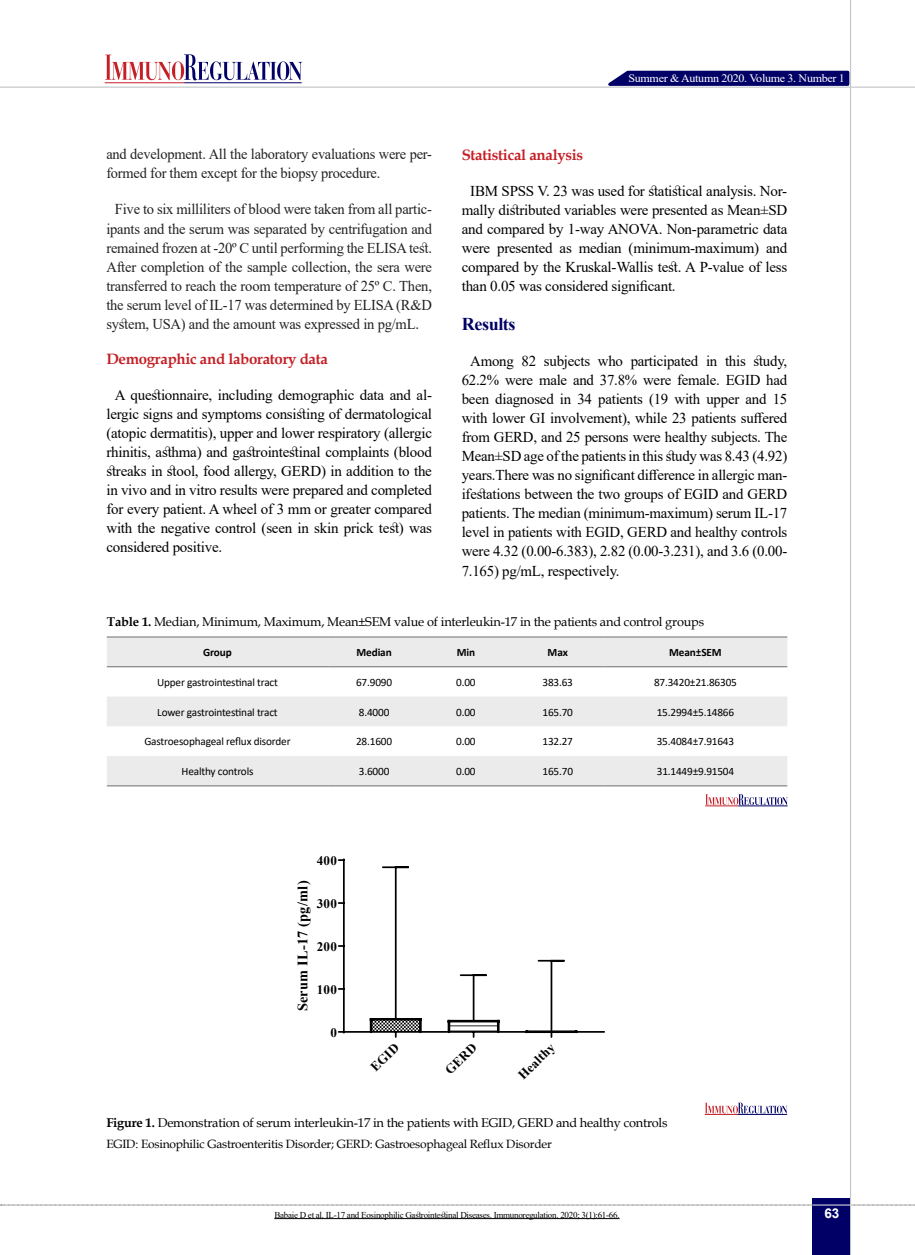
<style>
.page{position:relative;width:915px;height:1255px;background:#fff}
.page>*{position:absolute;margin:0;border:0;box-sizing:border-box;transform-origin:0 0}
.t1{font:700 18px "Times New Roman";letter-spacing:-.02em;color:#010066}
.t2{font:15px/19px "Times New Roman";letter-spacing:-.015em;color:#000;text-align:justify}
.t3{font:15px/19px "Times New Roman";letter-spacing:-.015em;color:#222;text-align:justify}
.t4{font:15px/19px "Times New Roman";letter-spacing:-.015em;color:#222;scale:.96 1}
.t5{font:700 15px "Book Antiqua";letter-spacing:-.02em;color:#c42026}
.t6{font:700 14.4px "Times New Roman";letter-spacing:.015em;color:#000}
.t7{font:700 13.5px "Arial";color:#fff}
.t8{font:700 13.05px "Times New Roman";letter-spacing:.02em;color:#000}
.t9{font:12.75px "Book Antiqua";letter-spacing:-.015em;color:#000}
.t10{font:12px "Book Antiqua";letter-spacing:-.015em;color:#000}
.t11{font:11.4px "Times New Roman";letter-spacing:-.025em;color:#fff;scale:1.05 1}
.t12{font:11.25px "Calibri";letter-spacing:-.015em;color:#000}
.t13{font:700 11.25px "Calibri";letter-spacing:-.01em;color:#000}
.t14{font:9px "Times New Roman";letter-spacing:-.03em;color:#000}
.s1{font-weight:700}
</style>
<div class="page">
<svg style="left:1px;top:1204px;width:914px;height:1px"></svg>
<div style="left:812px;top:1198px;width:38px;height:56px;background:#010066"></div>
<hr style="left:849px;top:0;width:1px;height:1254px;background:#c2c4c6">
<hr style="left:0;top:87px;width:914px;height:1px;background:#c2c4c6">
<hr style="left:812px;top:1204px;width:38px;height:1px;background:#ebebec">
<svg style="left:599px;top:69px;width:251px;height:18px;background:#363685"></svg>
<hr style="left:105px;top:82px;width:79px;height:1px;background:#c42026">
<hr style="left:184px;top:82px;width:117px;height:1px;background:#010066">
<svg style="left:105px;top:54px;width:197px;height:26px"></svg>
<hr style="left:343px;top:1030px;width:261px;height:2px;background:#000">
<hr style="left:343px;top:859px;width:1px;height:173px;background:#000">
<svg style="left:367px;top:866px;width:57px;height:170px"></svg>
<svg style="left:445px;top:974px;width:57px;height:62px"></svg>
<svg style="left:522px;top:959px;width:57px;height:77px"></svg>
<hr style="left:704px;top:1114px;width:33px;height:1px;background:#c42026">
<hr style="left:737px;top:1114px;width:49px;height:1px;background:#010066">
<svg style="left:705px;top:1102px;width:82px;height:11px"></svg>
<svg style="left:107px;top:637px;width:680px;height:148px;fill:#ebebec"></svg>
<hr style="left:107px;top:636px;width:221px;height:1px;background:#6d6e71">
<hr style="left:328px;top:636px;width:92px;height:1px;background:#6d6e71">
<hr style="left:420px;top:636px;width:91px;height:1px;background:#6d6e71">
<hr style="left:511px;top:636px;width:92px;height:1px;background:#6d6e71">
<hr style="left:603px;top:636px;width:184px;height:1px;background:#6d6e71">
<hr style="left:107px;top:666px;width:221px;height:1px;background:#6d6e71">
<hr style="left:328px;top:666px;width:92px;height:1px;background:#6d6e71">
<hr style="left:420px;top:666px;width:91px;height:1px;background:#6d6e71">
<hr style="left:511px;top:666px;width:92px;height:1px;background:#6d6e71">
<hr style="left:603px;top:666px;width:184px;height:1px;background:#6d6e71">
<hr style="left:107px;top:785px;width:221px;height:1px;background:#6d6e71">
<hr style="left:328px;top:785px;width:92px;height:1px;background:#6d6e71">
<hr style="left:420px;top:785px;width:91px;height:1px;background:#6d6e71">
<hr style="left:511px;top:785px;width:92px;height:1px;background:#6d6e71">
<hr style="left:603px;top:785px;width:184px;height:1px;background:#6d6e71">
<hr style="left:705px;top:805px;width:33px;height:1px;background:#c42026">
<hr style="left:738px;top:805px;width:49px;height:1px;background:#010066">
<svg style="left:705px;top:794px;width:82px;height:11px"></svg>
<hr style="left:274px;top:1218px;width:345px;height:1px;background:#000">
<p class="t4" style="left:106px;top:144px;width:340px">and development. All the laboratory evaluations were per&shy;formed for them except for the biopsy procedure.</p>
<p class="t3" style="left:106px;top:199px;width:327px;text-indent:9px">Five to six milliliters of blood were taken from all partic&shy;ipants and the serum was separated by centrifugation and remained frozen at -20º C until performing the ELISA test.<br>After completion of the sample collection, the sera were transferred to reach the room temperature of 25º C. Then, the serum level of IL-17 was determined by ELISA (R&amp;D system, USA) and the amount was expressed in pg/mL.</p>
<p class="t5" style="left:106px;top:348px;width:223px">Demographic and laboratory data</p>
<p class="t2" style="left:106px;top:385px;width:327px;text-indent:9px">A questionnaire, including demographic data and al&shy;lergic signs and symptoms consisting of dermatological (atopic dermatitis), upper and lower respiratory (allergic rhinitis, asthma) and gastrointestinal complaints (blood streaks in stool, food allergy, GERD) in addition to the in vivo and in vitro results were prepared and completed for every patient. A wheel of 3 mm or greater compared with the negative control (seen in skin prick test) was considered positive.</p>
<p class="t11" style="left:628px;top:70px;width:207px">Summer &amp; Autumn 2020. Volume 3. Number 1</p>
<p class="t5" style="left:461px;top:144px;width:123px">Statistical analysis</p>
<p class="t2" style="left:461px;top:181px;width:327px;text-indent:9px">IBM SPSS V. 23 was used for statistical analysis. Nor&shy;mally distributed variables were presented as Mean±SD and compared by 1-way ANOVA. Non-parametric data were presented as median (minimum-maximum) and compared by the Kruskal-Wallis test. A P-value of less than 0.05 was considered significant.</p>
<p class="t1" style="left:461px;top:311px;width:55px">Results</p>
<p class="t2" style="left:461px;top:351px;width:327px;text-indent:9px">Among 82 subjects who participated in this study, 62.2% were male and 37.8% were female. EGID had been diagnosed in 34 patients (19 with upper and 15 with lower GI involvement), while 23 patients suffered from GERD, and 25 persons were healthy subjects. The Mean±SD age of the patients in this study was 8.43 (4.92) years.There was no significant difference in allergic man&shy;ifestations between the two groups of EGID and GERD patients. The median (minimum-maximum) serum IL-17 level in patients with EGID, GERD and healthy controls were 4.32 (0.00-6.383), 2.82 (0.00-3.231), and 3.6 (0.00- 7.165) pg/mL, respectively.</p>
<p class="t9" style="left:107px;top:613px;width:598px"><span class="s1">Table 1.</span> Median, Minimum, Maximum, Mean±SEM value of interleukin-17 in the patients and control groups</p>
<p class="t13" style="left:203px;top:644px;width:30px">Group</p>
<p class="t13" style="left:356px;top:644px;width:37px">Median</p>
<p class="t13" style="left:456px;top:644px;width:20px">Min</p>
<p class="t13" style="left:547px;top:644px;width:22px">Max</p>
<p class="t13" style="left:669px;top:644px;width:54px">Mean±SEM</p>
<p class="t12" style="left:157px;top:674px;width:122px">Upper gastrointestinal tract</p>
<p class="t12" style="left:356px;top:674px;width:38px">67.9090</p>
<p class="t12" style="left:456px;top:674px;width:21px">0.00</p>
<p class="t12" style="left:542px;top:674px;width:32px">383.63</p>
<p class="t12" style="left:653px;top:674px;width:84px">87.3420±21.86305</p>
<p class="t12" style="left:157px;top:704px;width:122px">Lower gastrointestinal tract</p>
<p class="t12" style="left:359px;top:704px;width:32px">8.4000</p>
<p class="t12" style="left:456px;top:704px;width:21px">0.00</p>
<p class="t12" style="left:542px;top:704px;width:32px">165.70</p>
<p class="t12" style="left:656px;top:704px;width:79px">15.2994±5.14866</p>
<p class="t12" style="left:144px;top:734px;width:148px">Gastroesophageal reflux disorder</p>
<p class="t12" style="left:356px;top:734px;width:38px">28.1600</p>
<p class="t12" style="left:456px;top:734px;width:21px">0.00</p>
<p class="t12" style="left:542px;top:734px;width:32px">132.27</p>
<p class="t12" style="left:656px;top:734px;width:79px">35.4084±7.91643</p>
<p class="t12" style="left:181px;top:763px;width:73px">Healthy controls</p>
<p class="t12" style="left:359px;top:763px;width:32px">3.6000</p>
<p class="t12" style="left:456px;top:763px;width:21px">0.00</p>
<p class="t12" style="left:542px;top:763px;width:32px">165.70</p>
<p class="t12" style="left:656px;top:763px;width:79px">31.1449±9.91504</p>
<p class="t8" style="left:317px;top:851px;width:22px">400</p>
<p class="t6" style="left:292px;top:1011px;width:132px;rotate:-90deg">Serum IL-17 (pg/ml)</p>
<p class="t8" style="left:317px;top:893px;width:22px">300</p>
<p class="t8" style="left:317px;top:936px;width:22px">200</p>
<p class="t8" style="left:317px;top:979px;width:22px">100</p>
<p class="t8" style="left:330px;top:1022px;width:8px">0</p>
<p class="t8" style="left:366px;top:1062px;width:36px;rotate:-45deg">EGID</p>
<p class="t8" style="left:440px;top:1065px;width:40px;rotate:-45deg">GERD</p>
<p class="t8" style="left:513px;top:1070px;width:47px;rotate:-45deg">Healthy</p>
<p class="t9" style="left:106px;top:1113px;width:562px"><span class="s1">Figure 1.</span> Demonstration of serum interleukin-17 in the patients with EGID, GERD and healthy controls</p>
<p class="t10" style="left:106px;top:1135px;width:447px">EGID: Eosinophilic Gastroenteritis Disorder; GERD: Gastroesophageal Reflux Disorder</p>
<p class="t14" style="left:274px;top:1208px;width:346px">Babaie D et al. IL-17 and Eosinophilic Gastrointestinal Diseases. Immunoregulation. 2020; 3(1):61-66.</p>
<p class="t7" style="left:824px;top:1203px;width:17px">63</p>
</div>
